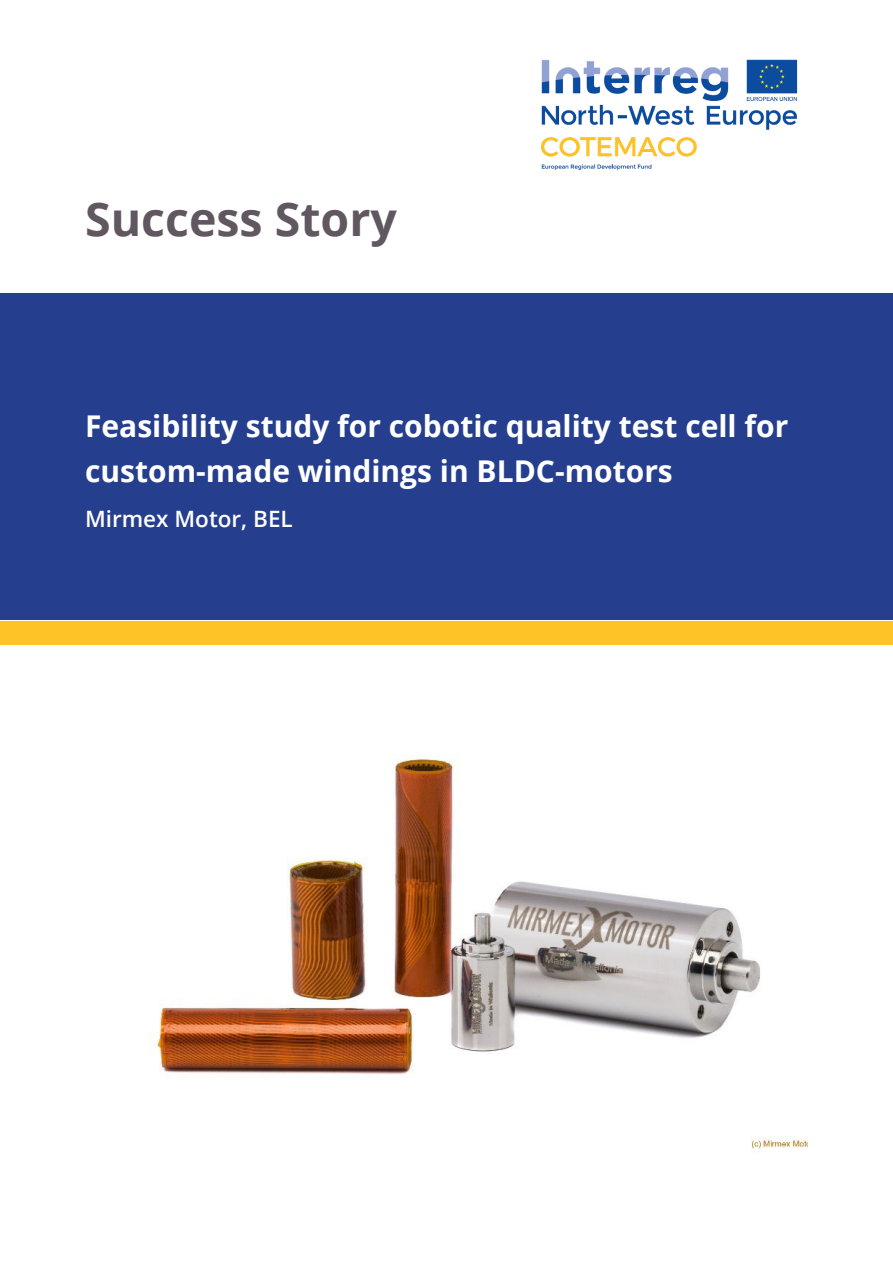
<style>
.page{position:relative;width:893px;height:1263px;background:#fff}
.page>*{position:absolute;margin:0;border:0;box-sizing:border-box;transform-origin:0 0}
.Titel_Fließtexte{font:700 46.5px "Open Sans";color:#605760}
.Steckbrief{font:700 30px/45px "Open Sans";color:#fff}
.Untertitel{font:600 22.5px "Open Sans";color:#fff}
</style>
<div class="page">
<div style="left:0;top:294px;width:893px;height:326px;background:#253f8e"></div>
<img style="left:540px;top:59px;width:258px;height:111px">
<div style="left:0;top:621px;width:893px;height:23px;background:#fec427"></div>
<img style="left:148px;top:758px;width:660px;height:392px">
<p class="Titel_Fließtexte" style="left:85px;top:187px;width:313px">Success Story</p>
<p class="Steckbrief" style="left:85px;top:402px;width:705px">Feasibility study for cobotic quality test cell for custom-made windings in BLDC-motors</p>
<p class="Untertitel" style="left:85px;top:503px;width:209px">Mirmex Motor, BEL</p>
</div>
